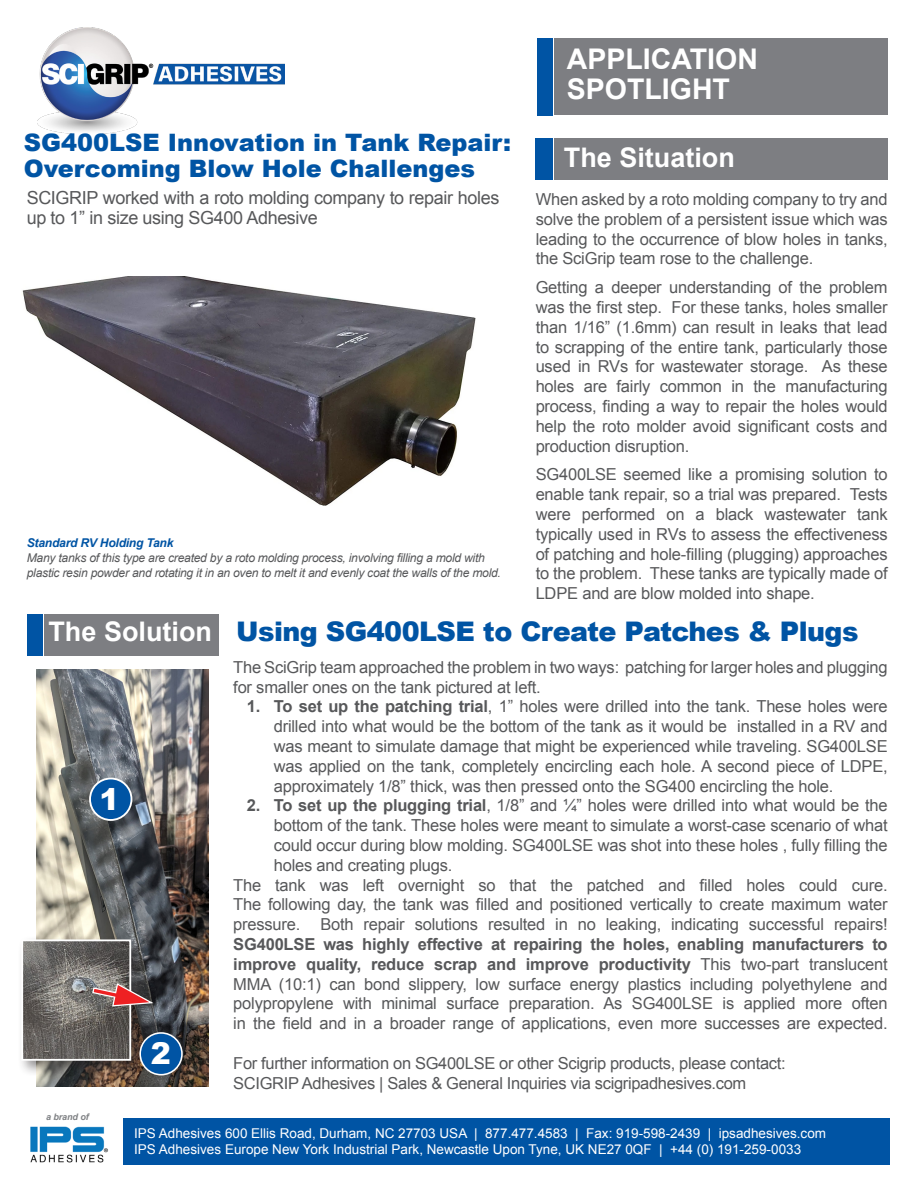
<style>
.page{position:relative;width:918px;height:1188px;background:#fff}
.page>*{position:absolute;margin:0;border:0;box-sizing:border-box;transform-origin:0 0}
.t1{font:900 30px "Arial";color:#fff}
.t2{font:700 28.5px "Arial";color:#fff}
.t3{font:900 27px "Arial";letter-spacing:-.02em;color:#0054a4}
.t4{font:700 27px "Arial";color:#fff}
.t5{font:900 24px/25.5px "Arial";color:#0054a4}
.t6{font:18px/19.5px "Arial";letter-spacing:-.02em;color:#57585a}
.t7{font:16.5px/19.8px "Arial";letter-spacing:-.01em;color:#57585a;text-align:justify}
.t8{font:13.5px/16.2px "Arial";color:#fff}
.t9{font:italic 12.15px/14.5px "Arial";letter-spacing:-.02em;color:#57585a}
.t10{font:italic 700 9px "Arial";letter-spacing:-.01em;color:#808285}
.s1{font-weight:700;color:#0054a4}
.s2{font-weight:700}
</style>
<div class="page">
<img style="left:30px;top:1126px;width:78px;height:37px">
<img style="left:37px;top:28px;width:248px;height:106px">
<img style="left:22px;top:276px;width:454px;height:230px">
<div style="left:537px;top:38px;width:16px;height:77px;background:#0054a4"></div>
<div style="left:554px;top:38px;width:334px;height:77px;background:#7d7e82"></div>
<div style="left:536px;top:138px;width:17px;height:41px;background:#0054a4"></div>
<div style="left:554px;top:138px;width:334px;height:41px;background:#7d7e82"></div>
<div style="left:27px;top:614px;width:16px;height:41px;background:#0054a4"></div>
<div style="left:44px;top:614px;width:174px;height:41px;background:#7d7e82"></div>
<div style="left:123px;top:1118px;width:767px;height:46px;background:#0054a4"></div>
<img style="left:37px;top:670px;width:171px;height:417px">
<div style="left:90px;top:779px;width:41px;height:41px;background:#0054a4;border-radius:50%"></div>
<div style="left:89px;top:778px;width:43px;height:43px;border:2px solid #fff;border-radius:50%"></div>
<div style="left:17px;top:935px;width:130px;height:141px;background:#231f20;opacity:.49"></div>
<img style="left:24px;top:942px;width:104px;height:116px">
<div style="left:21px;top:939px;width:110px;height:122px;border:2px solid #fff"></div>
<div style="left:140px;top:1033px;width:42px;height:42px;background:#0054a4;border-radius:50%"></div>
<div style="left:139px;top:1032px;width:44px;height:43px;border:2px solid #fff;border-radius:50%"></div>
<svg style="left:91px;top:982px;width:65px;height:25px;background:#945e5e"></svg>
<p class="t5" style="left:24px;top:129px;width:489px">SG400LSE Innovation in Tank Repair:<br>Overcoming Blow Hole Challenges</p>
<p class="t6" style="left:27px;top:188px;width:474px">SCIGRIP worked with a roto molding company to repair holes up to 1” in size using SG400 Adhesive</p>
<p class="t9" style="left:27px;top:536px;width:476px"><span class="s1">Standard RV Holding Tank<br></span>Many tanks of this type are created by a roto molding process, involving filling a mold with plastic resin powder and rotating it in an oven to melt it and evenly coat the walls of the mold.</p>
<p class="t2" style="left:567px;top:41px;width:193px">APPLICATION</p>
<p class="t2" style="left:567px;top:71px;width:165px">SPOTLIGHT</p>
<p class="t4" style="left:564px;top:140px;width:173px">The Situation</p>
<p class="t7" style="left:536px;top:190px;width:354px">When asked by a roto molding company to try and solve the problem of a persistent issue which was leading to the occurrence of blow holes in tanks, the SciGrip team rose to the challenge.</p>
<p class="t7" style="left:536px;top:278px;width:354px">Getting a deeper understanding of the problem was the first step. For these tanks, holes smaller than 1/16” (1.6mm) can result in leaks that lead to scrapping of the entire tank, particularly those used in RVs for wastewater storage. As these holes are fairly common in the manufacturing process, finding a way to repair the holes would help the roto molder avoid significant costs and production disruption.</p>
<p class="t7" style="left:536px;top:465px;width:354px">SG400LSE seemed like a promising solution to enable tank repair, so a trial was prepared. Tests were performed on a black wastewater tank typically used in RVs to assess the effectiveness of patching and hole-filling (plugging) approaches to the problem. These tanks are typically made of LDPE and are blow molded into shape.</p>
<p class="t4" style="left:48px;top:614px;width:165px">The Solution</p>
<p class="t1" style="left:99px;top:778px;width:22px">1</p>
<p class="t10" style="left:46px;top:1111px;width:44px">a brand of</p>
<p class="t1" style="left:151px;top:1032px;width:22px">2</p>
<p class="t3" style="left:236px;top:612px;width:624px">Using SG400LSE to Create Patches &amp; Plugs</p>
<p class="t7" style="left:233px;top:657px;width:656px">The SciGrip team approached the problem in two ways: patching for larger holes and plugging for smaller ones on the tank pictured at left.</p>
<p class="t7" style="left:274px;top:697px;width:615px;text-indent:-27px"><span class="s2">1. To set up the patching trial</span>, 1” holes were drilled into the tank. These holes were drilled into what would be the bottom of the tank as it would be installed in a RV and was meant to simulate damage that might be experienced while traveling. SG400LSE was applied on the tank, completely encircling each hole. A second piece of LDPE, approximately 1/8” thick, was then pressed onto the SG400 encircling the hole.</p>
<p class="t7" style="left:274px;top:796px;width:615px;text-indent:-27px"><span class="s2">2. To set up the plugging trial</span>, 1/8” and ¼” holes were drilled into what would be the bottom of the tank. These holes were meant to simulate a worst-case scenario of what could occur during blow molding. SG400LSE was shot into these holes , fully filling the holes and creating plugs.</p>
<p class="t7" style="left:233px;top:875px;width:656px">The tank was left overnight so that the patched and filled holes could cure.<br>The following day, the tank was filled and positioned vertically to create maximum water pressure. Both repair solutions resulted in no leaking, indicating successful repairs!<br><span class="s2">SG400LSE was highly effective at repairing the holes, enabling manufacturers to improve quality, reduce scrap and improve productivity</span> This two-part translucent MMA (10:1) can bond slippery, low surface energy plastics including polyethylene and polypropylene with minimal surface preparation. As SG400LSE is applied more often in the field and in a broader range of applications, even more successes are expected.</p>
<p class="t7" style="left:233px;top:1053px;width:554px">For further information on SG400LSE or other Scigrip products, please contact:</p>
<p class="t7" style="left:233px;top:1073px;width:515px">SCIGRIP Adhesives | Sales &amp; General Inquiries via scigripadhesives.com</p>
<p class="t8" style="left:134px;top:1125px;width:693px">IPS Adhesives 600 Ellis Road, Durham, NC 27703 USA | 877.477.4583 | Fax: 919-598-2439 | ipsadhesives.com<br>IPS Adhesives Europe New York Industrial Park, Newcastle Upon Tyne, UK NE27 0QF | +44 (0) 191-259-0033</p>
</div>
